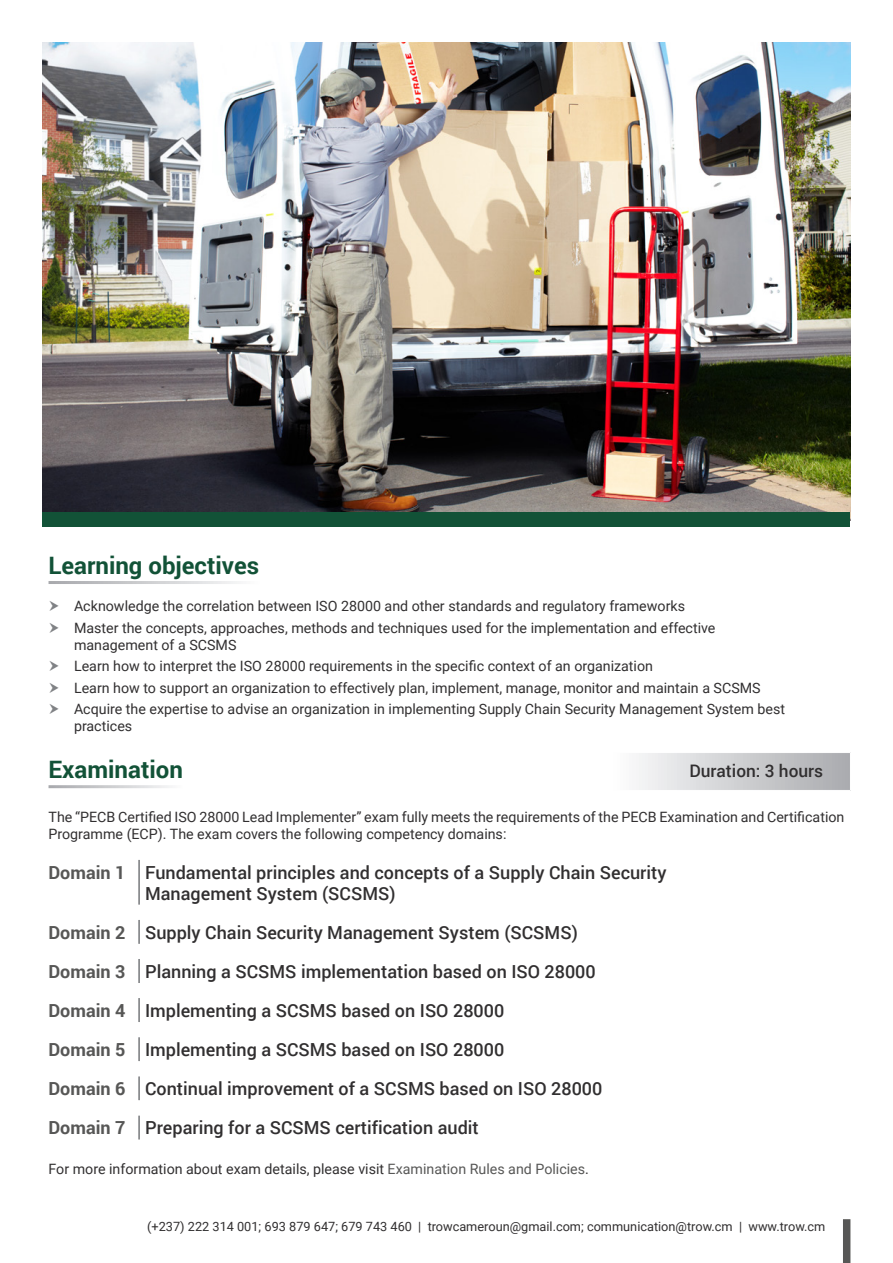
<style>
.page{position:relative;width:893px;height:1263px;background:#fff}
.page>*{position:absolute;margin:0;border:0;box-sizing:border-box;transform-origin:0 0}
.t1{font:700 24px "Roboto";color:#125237}
.t2{font:500 18px "Roboto";color:#312f30}
.t3{font:700 18px "Roboto";color:#575756}
.t4{font:500 17.25px "Roboto";color:#312f30}
.Bullet_Points{font:14.25px/17.1px "Roboto";color:#312f30}
.Bullet_Points-2{font:12.75px "Roboto";color:#312f30}
.s1{color:#575756}
</style>
<div class="page">
<img style="left:43px;top:43px;width:807px;height:469px">
<div style="left:43px;top:512px;width:807px;height:15px;background:#125237"></div>
<svg style="left:639px;top:753px;width:211px;height:37px;background:#cdced1"></svg>
<hr style="left:138px;top:860px;width:2px;height:45px;background:#76787b">
<hr style="left:138px;top:920px;width:2px;height:24px;background:#76787b">
<hr style="left:138px;top:959px;width:2px;height:24px;background:#76787b">
<hr style="left:138px;top:998px;width:2px;height:24px;background:#76787b">
<hr style="left:138px;top:1037px;width:2px;height:24px;background:#76787b">
<hr style="left:138px;top:1076px;width:2px;height:24px;background:#76787b">
<hr style="left:138px;top:1115px;width:2px;height:24px;background:#76787b">
<div style="left:843px;top:1219px;width:7px;height:44px;background:#575756"></div>
<p class="t1" style="left:49px;top:548px;width:212px">Learning objectives</p>
<p class="Bullet_Points" style="left:74px;top:597px;width:612px">Acknowledge the correlation between ISO 28000 and other standards and regulatory frameworks</p>
<p class="Bullet_Points" style="left:74px;top:619px;width:643px">Master the concepts, approaches, methods and techniques used for the implementation and effective management of a SCSMS</p>
<p class="Bullet_Points" style="left:74px;top:657px;width:580px">Learn how to interpret the ISO 28000 requirements in the specific context of an organization</p>
<p class="Bullet_Points" style="left:74px;top:678px;width:688px">Learn how to support an organization to effectively plan, implement, manage, monitor and maintain a SCSMS</p>
<p class="Bullet_Points" style="left:74px;top:700px;width:712px">Acquire the expertise to advise an organization in implementing Supply Chain Security Management System best practices</p>
<p class="t1" style="left:49px;top:752px;width:136px">Examination</p>
<p class="t4" style="left:689px;top:758px;width:135px">Duration: 3 hours</p>
<p class="Bullet_Points" style="left:49px;top:808px;width:797px;line-height:16.5px">The “PECB Certified ISO 28000 Lead Implementer” exam fully meets the requirements of the PECB Examination and Certification<br>Programme (ECP). The exam covers the following competency domains:</p>
<p class="t3" style="left:49px;top:860px;width:78px">Domain 1</p>
<p class="t2" style="left:145px;top:860px;width:523px">Fundamental principles and concepts of a Supply Chain Security</p>
<p class="t2" style="left:145px;top:880px;width:252px">Management System (SCSMS)</p>
<p class="t3" style="left:49px;top:919px;width:78px">Domain 2</p>
<p class="t2" style="left:145px;top:919px;width:434px">Supply Chain Security Management System (SCSMS)</p>
<p class="t3" style="left:49px;top:959px;width:78px">Domain 3</p>
<p class="t2" style="left:145px;top:959px;width:452px">Planning a SCSMS implementation based on ISO 28000</p>
<p class="t3" style="left:49px;top:998px;width:78px">Domain 4</p>
<p class="t2" style="left:145px;top:998px;width:361px">Implementing a SCSMS based on ISO 28000</p>
<p class="t3" style="left:49px;top:1037px;width:78px">Domain 5</p>
<p class="t2" style="left:145px;top:1037px;width:361px">Implementing a SCSMS based on ISO 28000</p>
<p class="t3" style="left:49px;top:1076px;width:78px">Domain 6</p>
<p class="t2" style="left:145px;top:1076px;width:459px">Continual improvement of a SCSMS based on ISO 28000</p>
<p class="t3" style="left:49px;top:1115px;width:78px">Domain 7</p>
<p class="t2" style="left:145px;top:1115px;width:335px">Preparing for a SCSMS certification audit</p>
<p class="Bullet_Points" style="left:49px;top:1159px;width:542px">For more information about exam details, please visit <span class="s1">Examination Rules and Policies</span>.</p>
<p class="Bullet_Points-2" style="left:147px;top:1218px;width:680px">(+237) 222 314 001; 693 879 647; 679 743 460 | trowcameroun@gmail.com; communication@trow.cm | www.trow.cm</p>
</div>
